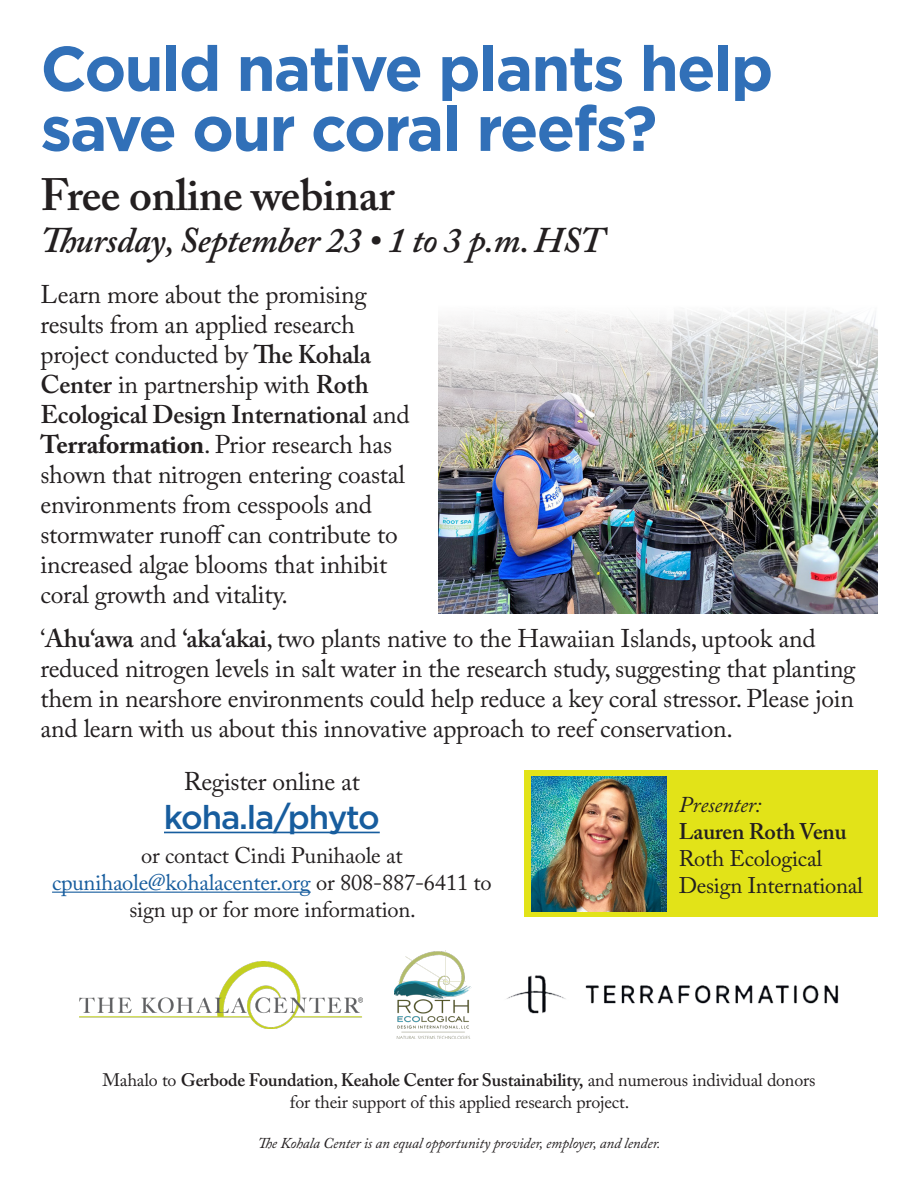
<style>
.page{position:relative;width:918px;height:1188px;background:#fff}
.page>*{position:absolute;margin:0;border:0;box-sizing:border-box;transform-origin:0 0}
.t1{font:700 63px/60px "Gotham";letter-spacing:-.03em;color:#3170b8}
.t2{font:600 45px "Adobe Caslon Pro";letter-spacing:-.01em;color:#231f20}
.t3{font:italic 600 36px "Adobe Caslon Pro";letter-spacing:-.01em;color:#231f20}
.t4{font:500 33px "Gotham";letter-spacing:-.035em;color:#175d9e}
.t5{font:25.5px/30px "Adobe Caslon Pro";letter-spacing:-.01em;color:#231f20}
.t6{font:22.5px/27px "Adobe Caslon Pro";letter-spacing:-.01em;color:#231f20;text-align:center}
.t7{font:600 22.5px/27px "Adobe Caslon Pro";letter-spacing:-.01em;color:#231f20}
.t8{font:italic 22.5px "Adobe Caslon Pro";letter-spacing:-.01em;color:#231f20}
.t9{font:600 18px "Adobe Caslon Pro";letter-spacing:-.01em;color:#231f20}
.t10{font:18px "Adobe Caslon Pro";letter-spacing:-.01em;color:#231f20}
.t11{font:italic 15px "Adobe Caslon Pro";letter-spacing:-.01em;color:#231f20}
.s1{font-weight:600}
.s2{font-weight:700}
.s3{color:#175d9e}
.s4{font-weight:400}
</style>
<div class="page">
<img style="left:394px;top:951px;width:78px;height:88px">
<img style="left:80px;top:961px;width:282px;height:67px">
<img style="left:506px;top:976px;width:332px;height:37px">
<img style="left:439px;top:311px;width:439px;height:303px">
<hr style="left:164px;top:832px;width:216px;height:1px;background:#175d9e">
<hr style="left:52px;top:892px;width:259px;height:1px;background:#175d9e">
<div style="left:524px;top:771px;width:354px;height:146px;background:#e2e318"></div>
<img style="left:531px;top:776px;width:135px;height:135px">
<p class="t1" style="left:40px;top:38px;width:734px">Could native plants help save our coral reefs?</p>
<p class="t2" style="left:40px;top:168px;width:356px">Free online webinar</p>
<p class="t3" style="left:40px;top:219px;width:565px">Thursday, September 23 • 1 to 3 p.m. HST</p>
<p class="t5" style="left:40px;top:280px;width:371px">Learn more about the promising results from an applied research project conducted by <span class="s1">The Kohala Center</span> in partnership with <span class="s1">Roth Ecological Design International</span> and <span class="s2">Terraformation</span>. Prior research has shown that nitrogen entering coastal environments from cesspools and stormwater runoff can contribute to increased algae blooms that inhibit coral growth and vitality.</p>
<p class="t5" style="left:40px;top:623px;width:817px">‘<span class="s1">Ahu‘awa</span> and <span class="s1">‘aka‘akai</span>, two plants native to the Hawaiian Islands, uptook and reduced nitrogen levels in salt water in the research study, suggesting that planting them in nearshore environments could help reduce a key coral stressor. Please join and learn with us about this innovative approach to reef conservation.</p>
<p class="t5" style="left:184px;top:766px;width:178px">Register online at</p>
<p class="t4" style="left:164px;top:796px;width:217px">koha.la/phyto</p>
<p class="t6" style="left:141px;top:842px;width:263px">or contact Cindi Punihaole at</p>
<p class="t6" style="left:52px;top:869px;width:441px"><span class="s3">cpunihaole@kohalacenter.org</span> or 808-887-6411 to sign up or for more information.</p>
<p class="t8" style="left:679px;top:791px;width:84px">Presenter:</p>
<p class="t7" style="left:679px;top:817px;width:169px">Lauren Roth Venu<br><span class="s4">Roth Ecological</span></p>
<p class="t6" style="left:679px;top:871px;width:186px">Design International</p>
<p class="t9" style="left:102px;top:1070px;width:715px"><span class="s4">Mahalo to</span> Gerbode Foundation<span class="s4">,</span> Keahole Center for Sustainability, <span class="s4">and numerous individual donors</span></p>
<p class="t10" style="left:290px;top:1091px;width:341px">for their support of this applied research project.</p>
<p class="t11" style="left:258px;top:1134px;width:405px">The Kohala Center is an equal opportunity provider, employer, and lender.</p>
</div>
